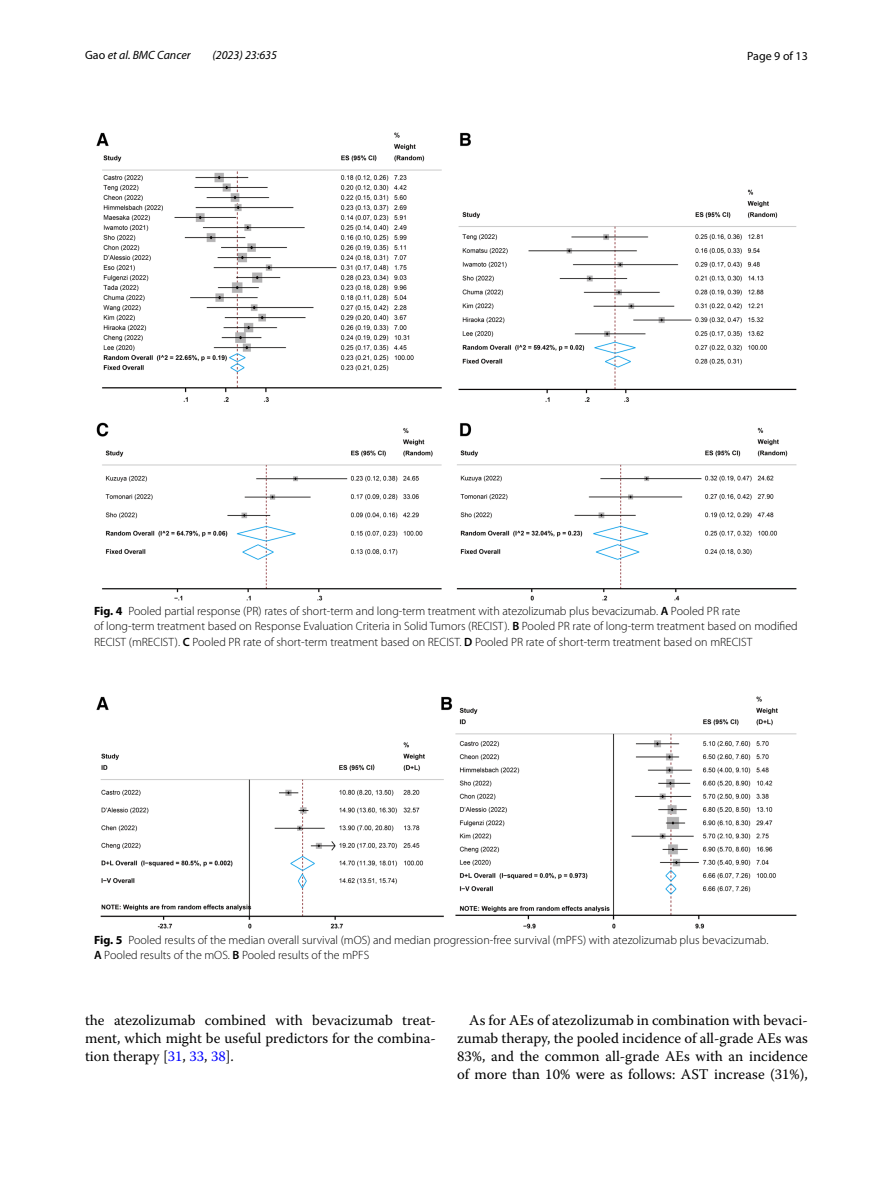
<style>
.page{position:relative;width:893px;height:1187px;background:#fff}
.page>*{position:absolute;margin:0;border:0;box-sizing:border-box;transform-origin:0 0}
.t1{font:14.7px/18px "Warnock Pro";color:#000;text-align:justify}
.t2{font:300 12px/15px "Myriad Pro";color:#000}
.t3{font:italic 12px "Myriad Pro";color:#000}
.t4{font:12px "Myriad Pro";color:#000}
.s1{font-style:normal}
.s2{font-weight:700}
.s3{font-weight:600}
.s4{color:#00f}
</style>
<div class="page">
<img style="left:96px;top:133px;width:701px;height:467px">
<img style="left:96px;top:696px;width:701px;height:232px">
<p class="t3" style="left:85px;top:48px;width:107px"><span class="s1">Gao</span> et al. BMC Cancer</p>
<p class="t3" style="left:212px;top:48px;width:66px">(2023) 23:635</p>
<p class="t4" style="left:747px;top:48px;width:62px">Page 9 of 13</p>
<p class="t2" style="left:94px;top:604px;width:705px"><span class="s2">Fig. 4</span> Pooled partial response (PR) rates of short-term and long-term treatment with atezolizumab plus bevacizumab. <span class="s3">A</span> Pooled PR rate<br>of long-term treatment based on Response Evaluation Criteria in Solid Tumors (RECIST). <span class="s3">B</span> Pooled PR rate of long-term treatment based on modified<br>RECIST (mRECIST). <span class="s3">C</span> Pooled PR rate of short-term treatment based on RECIST. <span class="s3">D</span> Pooled PR rate of short-term treatment based on mRECIST</p>
<p class="t2" style="left:94px;top:932px;width:676px"><span class="s2">Fig. 5</span> Pooled results of the median overall survival (mOS) and median progression-free survival (mPFS) with atezolizumab plus bevacizumab.<br><span class="s3">A</span> Pooled results of the mOS. <span class="s3">B</span> Pooled results of the mPFS</p>
<p class="t1" style="left:85px;top:1010px;width:352px">the atezolizumab combined with bevacizumab treat&shy;ment, which might be useful predictors for the combina&shy;tion therapy [<span class="s4">31</span>, <span class="s4">33</span>, <span class="s4">38</span>].</p>
<p class="t1" style="left:457px;top:1010px;width:352px;text-indent:12px">As for AEs of atezolizumab in combination with bevaci&shy;zumab therapy, the pooled incidence of all-grade AEs was 83%, and the common all-grade AEs with an incidence of more than 10% were as follows: AST increase (31%),</p>
</div>
